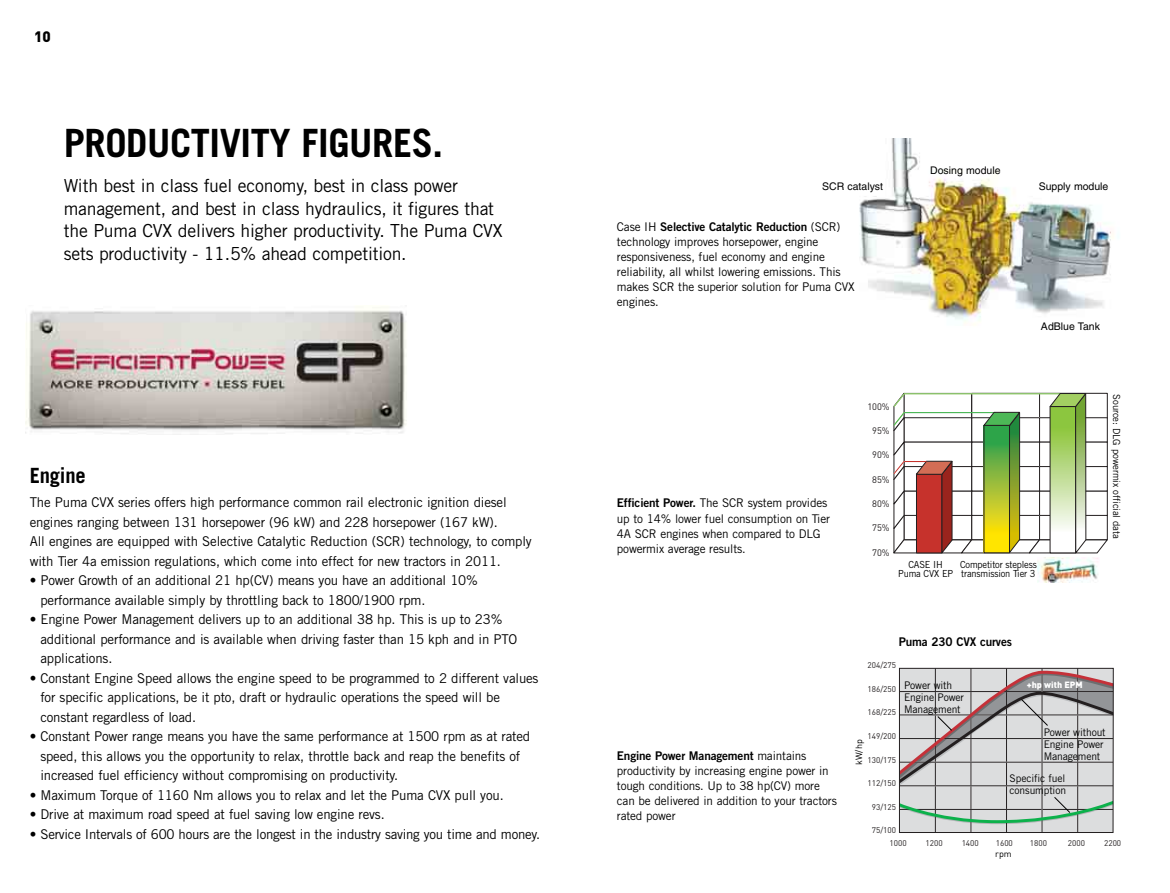
<style>
.page{position:relative;width:1170px;height:893px;background:#fff}
.page>*{position:absolute;margin:0;border:0;box-sizing:border-box;transform-origin:0 0}
.t1{font:700 39px "Trade Gothic";letter-spacing:-.01em;color:#000}
.t2{font:700 21px "Trade Gothic";letter-spacing:-.01em;color:#000}
.t3{font:18px/22.5px "Trade Gothic";letter-spacing:-.01em;color:#000}
.t4{font:900 15px "DIN";color:#000}
.t5{font:13.5px/19.5px "Trade Gothic";letter-spacing:-.01em;color:#000}
.t6{font:12px/15px "Trade Gothic";letter-spacing:-.01em;color:#000}
.t7{font:12px "Trade Gothic Bold Two";letter-spacing:-.01em;color:#000}
.t8{font:10.5px/12px "Trade Gothic";letter-spacing:-.01em;color:#000}
.t9{font:10.5px "Helvetica";color:#000}
.t10{font:9.75px/9px "Trade Gothic";letter-spacing:-.02em;color:#000;text-align:center;scale:.95 1}
.t11{font:9.75px "Trade Gothic";letter-spacing:-.02em;color:#000}
.t12{font:9.3px "DIN";color:#231f20}
.t13{font:900 9px "DIN";color:#fff}
.t14{font:9px "DIN";color:#000}
.t15{font:8.25px "DIN";color:#231f20}
.s1{font-family:"Trade Gothic"}
.s2{font-family:"Trade Gothic Bold Two"}
</style>
<div class="page">
<div style="left:899px;top:668px;width:213px;height:164px;background:#dcddde"></div>
<hr style="left:935px;top:668px;width:1px;height:164px;background:#231f20">
<hr style="left:970px;top:668px;width:1px;height:164px;background:#231f20">
<hr style="left:1077px;top:668px;width:1px;height:164px;background:#231f20">
<hr style="left:1006px;top:668px;width:1px;height:164px;background:#231f20">
<hr style="left:1041px;top:668px;width:1px;height:164px;background:#231f20">
<svg style="left:899px;top:668px;width:214px;height:158px"></svg>
<img style="left:859px;top:139px;width:254px;height:186px">
<img style="left:26px;top:306px;width:381px;height:128px">
<svg style="left:893px;top:392px;width:214px;height:162px"></svg>
<img style="left:1037px;top:557px;width:62px;height:26px">
<p class="t4" style="left:34px;top:31px;width:18px">10</p>
<h1 class="t1" style="left:64px;top:129px;width:381px">PRODUCTIVITY FIGURES.</h1>
<h3 class="t3" style="left:64px;top:176px;width:440px">With best in class fuel economy, best in class power management, and best in class hydraulics, it figures that the Puma CVX delivers higher productivity. The Puma CVX sets productivity - 11.5% ahead competition.</h3>
<h2 class="t2" style="left:30px;top:468px;width:58px">Engine</h2>
<p class="t5" style="left:30px;top:494px;width:503px">The Puma CVX series offers high performance common rail electronic ignition diesel engines ranging between 131 horsepower (96 kW) and 228 horsepower (167 kW).<br>All engines are equipped with Selective Catalytic Reduction (SCR) technology, to comply with Tier 4a emission regulations, which come into effect for new tractors in 2011.</p>
<p class="t5" style="left:40px;top:572px;width:439px;text-indent:-11px">• Power Growth of an additional 21 hp(CV) means you have an additional 10% performance available simply by throttling back to 1800/1900 rpm.</p>
<p class="t5" style="left:40px;top:611px;width:478px;text-indent:-11px">• Engine Power Management delivers up to an additional 38 hp. This is up to 23% additional performance and is available when driving faster than 15 kph and in PTO applications.</p>
<p class="t5" style="left:40px;top:669px;width:499px;text-indent:-11px">• Constant Engine Speed allows the engine speed to be programmed to 2 different values for specific applications, be it pto, draft or hydraulic operations the speed will be constant regardless of load.</p>
<p class="t5" style="left:40px;top:728px;width:491px;text-indent:-11px">• Constant Power range means you have the same performance at 1500 rpm as at rated speed, this allows you the opportunity to relax, throttle back and reap the benefits of increased fuel efficiency without compromising on productivity.</p>
<p class="t5" style="left:30px;top:786px;width:475px">• Maximum Torque of 1160 Nm allows you to relax and let the Puma CVX pull you.</p>
<p class="t5" style="left:30px;top:806px;width:356px">• Drive at maximum road speed at fuel saving low engine revs.</p>
<p class="t5" style="left:30px;top:825px;width:512px">• Service Intervals of 600 hours are the longest in the industry saving you time and money.</p>
<p class="t9" style="left:930px;top:167px;width:72px">Dosing module</p>
<p class="t9" style="left:822px;top:182px;width:62px">SCR catalyst</p>
<p class="t9" style="left:1038px;top:183px;width:71px">Supply module</p>
<p class="t7" style="left:617px;top:222px;width:225px"><span class="s1">Case IH</span> Selective Catalytic Reduction <span class="s1">(SCR)</span></p>
<p class="t6" style="left:617px;top:235px;width:239px">technology improves horsepower, engine responsiveness, fuel economy and engine reliability, all whilst lowering emissions. This makes SCR the superior solution for Puma CVX engines.</p>
<p class="t9" style="left:1040px;top:322px;width:61px">AdBlue Tank</p>
<p class="t6" style="left:617px;top:497px;width:215px"><span class="s2">Efficient Power.</span> The SCR system provides up to 14% lower fuel consumption on Tier 4A SCR engines when compared to DLG powermix average results.</p>
<p class="t12" style="left:867px;top:403px;width:24px">100%</p>
<p class="t12" style="left:872px;top:427px;width:19px">95%</p>
<p class="t12" style="left:872px;top:452px;width:19px">90%</p>
<p class="t12" style="left:872px;top:476px;width:19px">85%</p>
<p class="t12" style="left:872px;top:500px;width:19px">80%</p>
<p class="t12" style="left:872px;top:525px;width:19px">75%</p>
<p class="t12" style="left:872px;top:549px;width:19px">70%</p>
<p class="t10" style="left:898px;top:561px;width:59px">CASE IH<br>Puma CVX EP</p>
<p class="t10" style="left:960px;top:561px;width:82px;text-align:left">Competitor stepless transmission Tier 3</p>
<p class="t7" style="left:898px;top:637px;width:115px">Puma 230 CVX curves</p>
<p class="t11" style="left:1120px;top:394px;width:146px;rotate:90deg">Source: DLG powermix official data</p>
<p class="t7" style="left:617px;top:751px;width:191px">Engine Power Management <span class="s1">maintains</span></p>
<p class="t6" style="left:617px;top:764px;width:221px">productivity by increasing engine power in tough conditions. Up to 38 hp(CV) more can be delivered in addition to your tractors rated power</p>
<p class="t15" style="left:867px;top:662px;width:30px">204/275</p>
<p class="t15" style="left:867px;top:686px;width:30px">186/250</p>
<p class="t15" style="left:867px;top:709px;width:30px">168/225</p>
<p class="t15" style="left:867px;top:733px;width:30px">149/200</p>
<p class="t15" style="left:867px;top:757px;width:30px">130/175</p>
<p class="t15" style="left:867px;top:780px;width:30px">112/150</p>
<p class="t15" style="left:871px;top:804px;width:26px">93/125</p>
<p class="t15" style="left:871px;top:827px;width:26px">75/100</p>
<p class="t14" style="left:855px;top:765px;width:27px;rotate:-90deg">kW/hp</p>
<p class="t8" style="left:904px;top:680px;width:61px">Power with<br>Engine Power<br>Management</p>
<p class="t13" style="left:1026px;top:681px;width:58px">+hp with EPM</p>
<p class="t8" style="left:1043px;top:727px;width:63px">Power without<br>Engine Power<br>Management</p>
<p class="t8" style="left:1009px;top:773px;width:58px">Specific fuel consumption</p>
<p class="t15" style="left:889px;top:840px;width:19px">1000</p>
<p class="t15" style="left:925px;top:840px;width:19px">1200</p>
<p class="t15" style="left:961px;top:840px;width:19px">1400</p>
<p class="t15" style="left:995px;top:840px;width:19px">1600</p>
<p class="t15" style="left:1029px;top:840px;width:19px">1800</p>
<p class="t15" style="left:1067px;top:840px;width:19px">2000</p>
<p class="t15" style="left:1103px;top:840px;width:19px">2200</p>
<p class="t14" style="left:995px;top:850px;width:18px">rpm</p>
</div>
